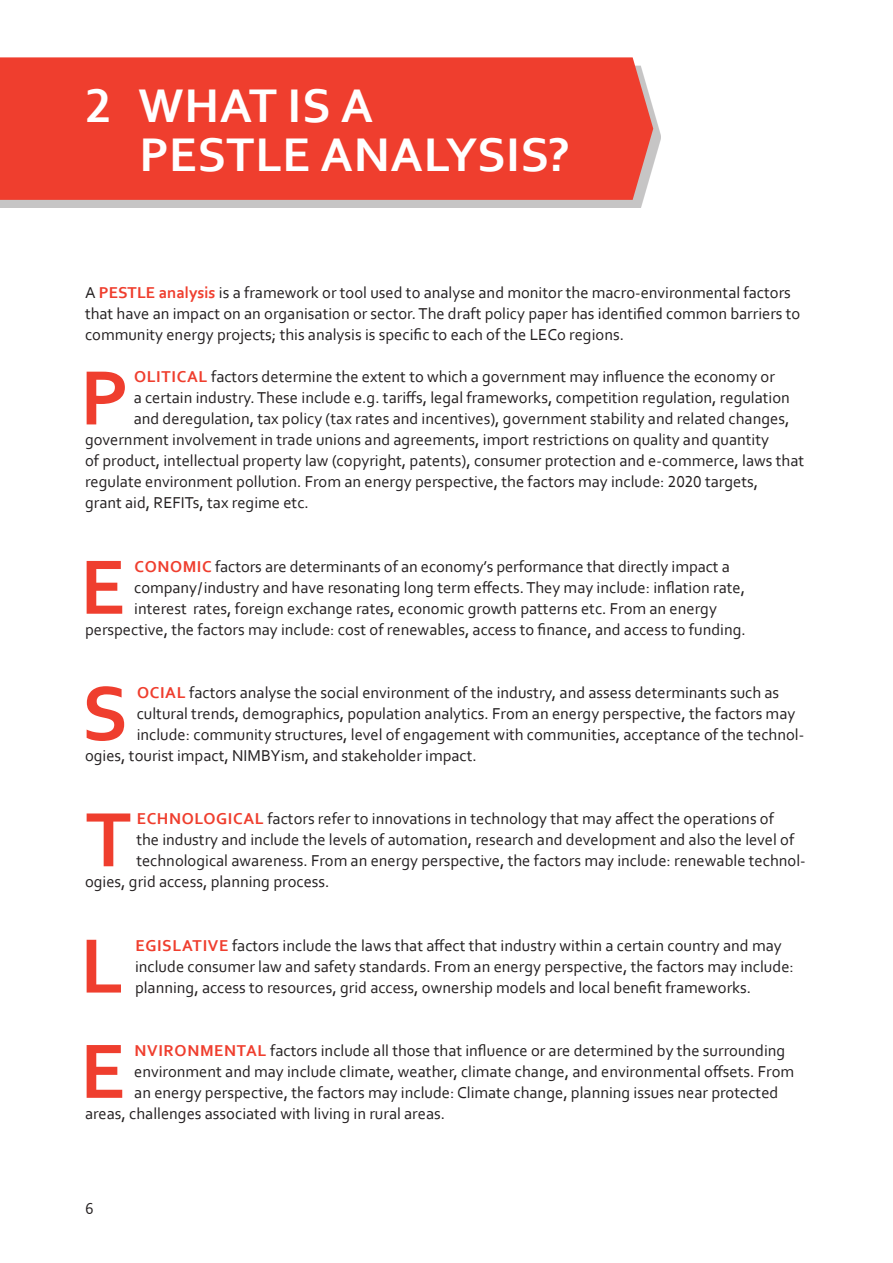
<style>
.page{position:relative;width:893px;height:1263px;background:#fff}
.page>*{position:absolute;margin:0;border:0;box-sizing:border-box;transform-origin:0 0}
.t1{font:700 80.85px "Corbel";color:#ef3e2e}
.t2{font:700 49.5px/49.5px "Corbel";letter-spacing:.015em;color:#fff}
.t3{font:16.5px/21px "Corbel";color:#231f20}
.s1{font-weight:700;color:#ef3e2e}
</style>
<div class="page">
<div style="left:0;top:66px;width:661px;height:142px;background:#231f20;opacity:.26"></div>
<div style="left:0;top:57px;width:653px;height:143px;background:#ef3e2e"></div>
<h2 class="t2" style="left:139px;top:79px;width:432px;text-indent:-54px">2 WHAT IS A<br>PESTLE ANALYSIS?</h2>
<p class="t3" style="left:85px;top:282px;width:717px">A <span class="s1">PESTLE analysis</span> is a framework or tool used to analyse and monitor the macro-environmental factors that have an impact on an organisation or sector. The draft policy paper has identified common barriers to community energy projects; this analysis is specific to each of the LECo regions.</p>
<h1 class="t1" style="left:80px;top:347px;width:50px">P</h1>
<p class="t3" style="left:134px;top:366px;width:642px"><span class="s1">OLITICAL</span> factors determine the extent to which a government may influence the economy or</p>
<p class="t3" style="left:134px;top:387px;width:658px">a certain industry. These include e.g. tariffs, legal frameworks, competition regulation, regulation</p>
<p class="t3" style="left:134px;top:408px;width:657px">and deregulation, tax policy (tax rates and incentives), government stability and related changes,</p>
<p class="t3" style="left:85px;top:429px;width:685px">government involvement in trade unions and agreements, import restrictions on quality and quantity</p>
<p class="t3" style="left:85px;top:450px;width:721px">of product, intellectual property law (copyright, patents), consumer protection and e-commerce, laws that</p>
<p class="t3" style="left:85px;top:471px;width:675px">regulate environment pollution. From an energy perspective, the factors may include: 2020 targets,</p>
<p class="t3" style="left:85px;top:492px;width:225px">grant aid, REFITs, tax regime etc.</p>
<h1 class="t1" style="left:80px;top:537px;width:47px">E</h1>
<p class="t3" style="left:135px;top:555px;width:597px"><span class="s1">CONOMIC</span> factors are determinants of an economy’s performance that directly impact a</p>
<p class="t3" style="left:134px;top:576px;width:612px">company/industry and have resonating long term effects. They may include: inflation rate,</p>
<p class="t3" style="left:134px;top:597px;width:584px">interest rates, foreign exchange rates, economic growth patterns etc. From an energy</p>
<p class="t3" style="left:85px;top:618px;width:662px">perspective, the factors may include: cost of renewables, access to finance, and access to funding.</p>
<h1 class="t1" style="left:82px;top:663px;width:48px">S</h1>
<p class="t3" style="left:137px;top:682px;width:644px"><span class="s1">OCIAL</span> factors analyse the social environment of the industry, and assess determinants such as</p>
<p class="t3" style="left:137px;top:703px;width:660px">cultural trends, demographics, population analytics. From an energy perspective, the factors may</p>
<p class="t3" style="left:137px;top:724px;width:669px">include: community structures, level of engagement with communities, acceptance of the technol-</p>
<p class="t3" style="left:85px;top:745px;width:393px">ogies, tourist impact, NIMBYism, and stakeholder impact.</p>
<h1 class="t1" style="left:85px;top:789px;width:48px">T</h1>
<p class="t3" style="left:137px;top:808px;width:639px"><span class="s1">ECHNOLOGICAL</span> factors refer to innovations in technology that may affect the operations of</p>
<p class="t3" style="left:136px;top:829px;width:659px">the industry and include the levels of automation, research and development and also the level of</p>
<p class="t3" style="left:136px;top:850px;width:671px">technological awareness. From an energy perspective, the factors may include: renewable technol-</p>
<p class="t3" style="left:85px;top:871px;width:246px">ogies, grid access, planning process.</p>
<h1 class="t1" style="left:80px;top:915px;width:45px">L</h1>
<p class="t3" style="left:135px;top:934px;width:660px"><span class="s1">EGISLATIVE</span> factors include the laws that affect that industry within a certain country and may include consumer law and safety standards. From an energy perspective, the factors may include: planning, access to resources, grid access, ownership models and local benefit frameworks.</p>
<h1 class="t1" style="left:80px;top:1021px;width:47px">E</h1>
<p class="t3" style="left:135px;top:1039px;width:652px"><span class="s1">NVIRONMENTAL</span> factors include all those that influence or are determined by the surrounding</p>
<p class="t3" style="left:134px;top:1060px;width:661px">environment and may include climate, weather, climate change, and environmental offsets. From</p>
<p class="t3" style="left:134px;top:1081px;width:646px">an energy perspective, the factors may include: Climate change, planning issues near protected</p>
<p class="t3" style="left:85px;top:1102px;width:362px">areas, challenges associated with living in rural areas.</p>
<p class="t3" style="left:85px;top:1197px;width:10px">6</p>
</div>
